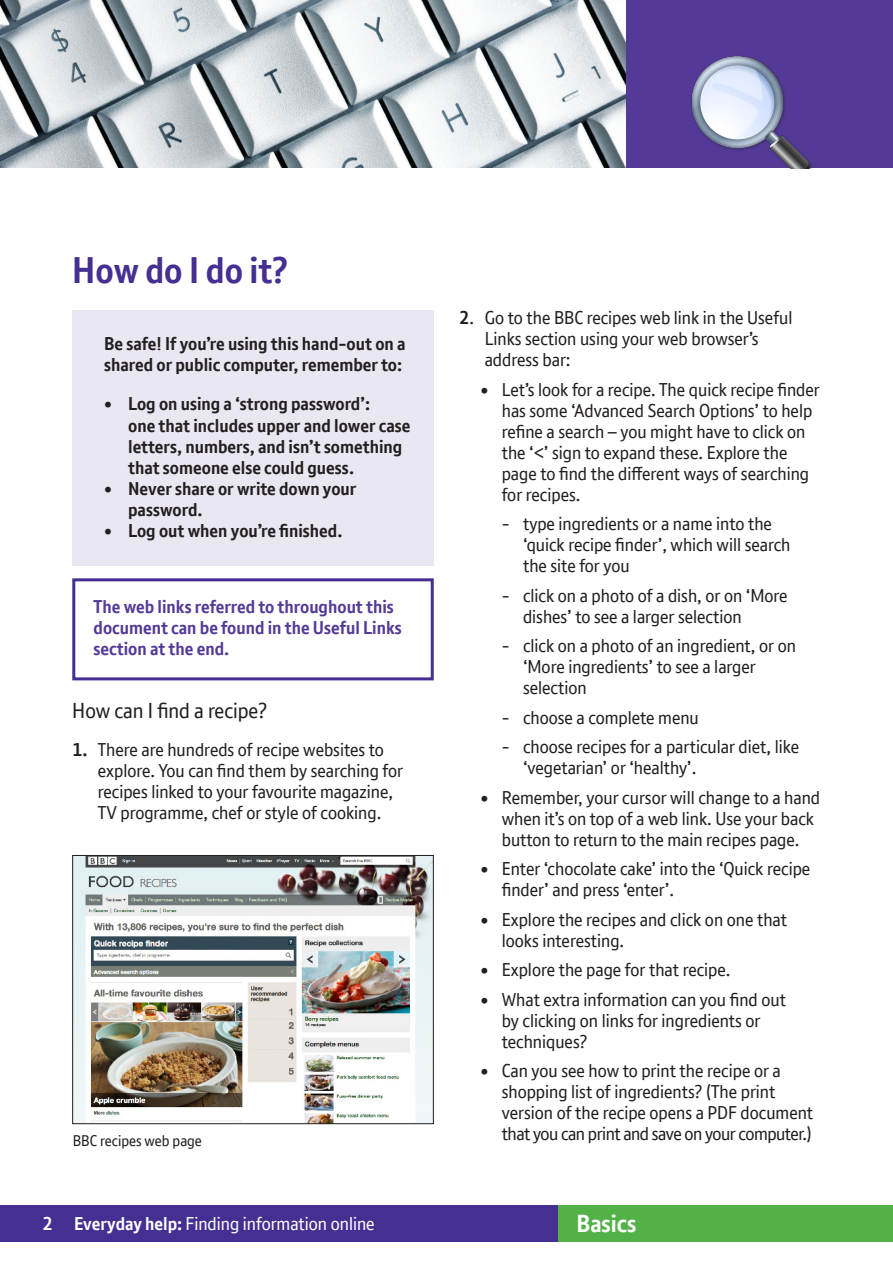
<style>
.page{position:relative;width:893px;height:1263px;background:#fff}
.page>*{position:absolute;margin:0;border:0;box-sizing:border-box;transform-origin:0 0}
.t1{font:700 36px "BT Font";color:#452f92}
.t2{font:700 24px "BT Font";color:#fff}
.Body_copy_headers{font:21px "BT Font";color:#231f20}
.Body_copy{font:18px/21px "BT Font";color:#231f20}
.t3{font:700 18px/21px "BT Font";color:#231f20}
.Body_copy-2{font:700 18px/21px "BT Font";color:#543a97}
.t4{font:18px "BT Font";color:#fff}
.t5{font:15px "BT Font";color:#231f20}
.s1{font-weight:700}
</style>
<div class="page">
<div style="left:0;top:1205px;width:893px;height:37px;background:#452f92"></div>
<div style="left:558px;top:1205px;width:335px;height:37px;background:#52b147"></div>
<div style="left:72px;top:310px;width:362px;height:256px;background:#e9e7f2"></div>
<div style="left:626px;top:0;width:267px;height:168px;background:#543a97"></div>
<img style="left:691px;top:56px;width:122px;height:113px">
<img style="left:0;top:0;width:626px;height:168px">
<div style="left:72px;top:578px;width:362px;height:102px;border:3px solid #452f92"></div>
<img style="left:74px;top:857px;width:358px;height:265px">
<div style="left:72px;top:855px;width:362px;height:269px;border:1px solid #231f20"></div>
<p class="t1" style="left:72px;top:246px;width:217px">How do I do it?</p>
<p class="t3" style="left:104px;top:333px;width:303px">Be safe! If you’re using this hand-out on a shared or public computer, remember to:</p>
<p class="t3" style="left:128px;top:394px;width:284px;text-indent:-24px">• Log on using a ‘strong password’:<br>one that includes upper and lower case letters, numbers, and isn’t something that someone else could guess.</p>
<p class="t3" style="left:128px;top:478px;width:230px;text-indent:-24px">• Never share or write down your password.</p>
<p class="t3" style="left:104px;top:520px;width:240px">• Log out when you’re finished.</p>
<p class="Body_copy-2" style="left:94px;top:596px;width:310px">The web links referred to throughout this document can be found in the Useful Links section at the end.</p>
<p class="Body_copy_headers" style="left:72px;top:697px;width:197px">How can I find a recipe?</p>
<p class="Body_copy" style="left:98px;top:739px;width:307px;text-indent:-26px"><span class="s1">1.</span> There are hundreds of recipe websites to explore. You can find them by searching for recipes linked to your favourite magazine, TV programme, chef or style of cooking.</p>
<p class="t5" style="left:73px;top:1131px;width:131px">BBC recipes web page</p>
<p class="Body_copy" style="left:485px;top:307px;width:309px;text-indent:-26px"><span class="s1">2</span>. Go to the BBC recipes web link in the Useful<br>Links section using your web browser’s address bar:</p>
<p class="Body_copy" style="left:502px;top:379px;width:320px;text-indent:-21px">• Let’s look for a recipe. The quick recipe finder has some ‘Advanced Search Options’ to help refine a search – you might have to click on the ‘&lt;’ sign to expand these. Explore the page to find the different ways of searching for recipes.</p>
<p class="Body_copy" style="left:523px;top:513px;width:269px;text-indent:-21px">- type ingredients or a name into the ‘quick recipe finder’, which will search the site for you</p>
<p class="Body_copy" style="left:523px;top:585px;width:266px;text-indent:-21px">- click on a photo of a dish, or on ‘More dishes’ to see a larger selection</p>
<p class="Body_copy" style="left:523px;top:635px;width:274px;text-indent:-21px">- click on a photo of an ingredient, or on ‘More ingredients’ to see a larger selection</p>
<p class="Body_copy" style="left:502px;top:707px;width:199px">- choose a complete menu</p>
<p class="Body_copy" style="left:523px;top:736px;width:278px;text-indent:-21px">- choose recipes for a particular diet, like ‘vegetarian’ or ‘healthy’.</p>
<p class="Body_copy" style="left:502px;top:787px;width:320px;text-indent:-21px">• Remember, your cursor will change to a hand when it’s on top of a web link. Use your back button to return to the main recipes page.</p>
<p class="Body_copy" style="left:502px;top:858px;width:310px;text-indent:-21px">• Enter ‘chocolate cake’ into the ‘Quick recipe finder’ and press ‘enter’.</p>
<p class="Body_copy" style="left:502px;top:909px;width:287px;text-indent:-21px">• Explore the recipes and click on one that looks interesting.</p>
<p class="Body_copy" style="left:480px;top:959px;width:252px">• Explore the page for that recipe.</p>
<p class="Body_copy" style="left:502px;top:989px;width:286px;text-indent:-21px">• What extra information can you find out by clicking on links for ingredients or techniques?</p>
<p class="Body_copy" style="left:502px;top:1060px;width:313px;text-indent:-21px">• Can you see how to print the recipe or a shopping list of ingredients? (The print version of the recipe opens a PDF document that you can print and save on your computer.)</p>
<p class="t4" style="left:43px;top:1212px;width:334px"><span class="s1">2 Everyday help:</span> Finding information online</p>
<h2 class="t2" style="left:576px;top:1208px;width:61px">Basics</h2>
</div>
